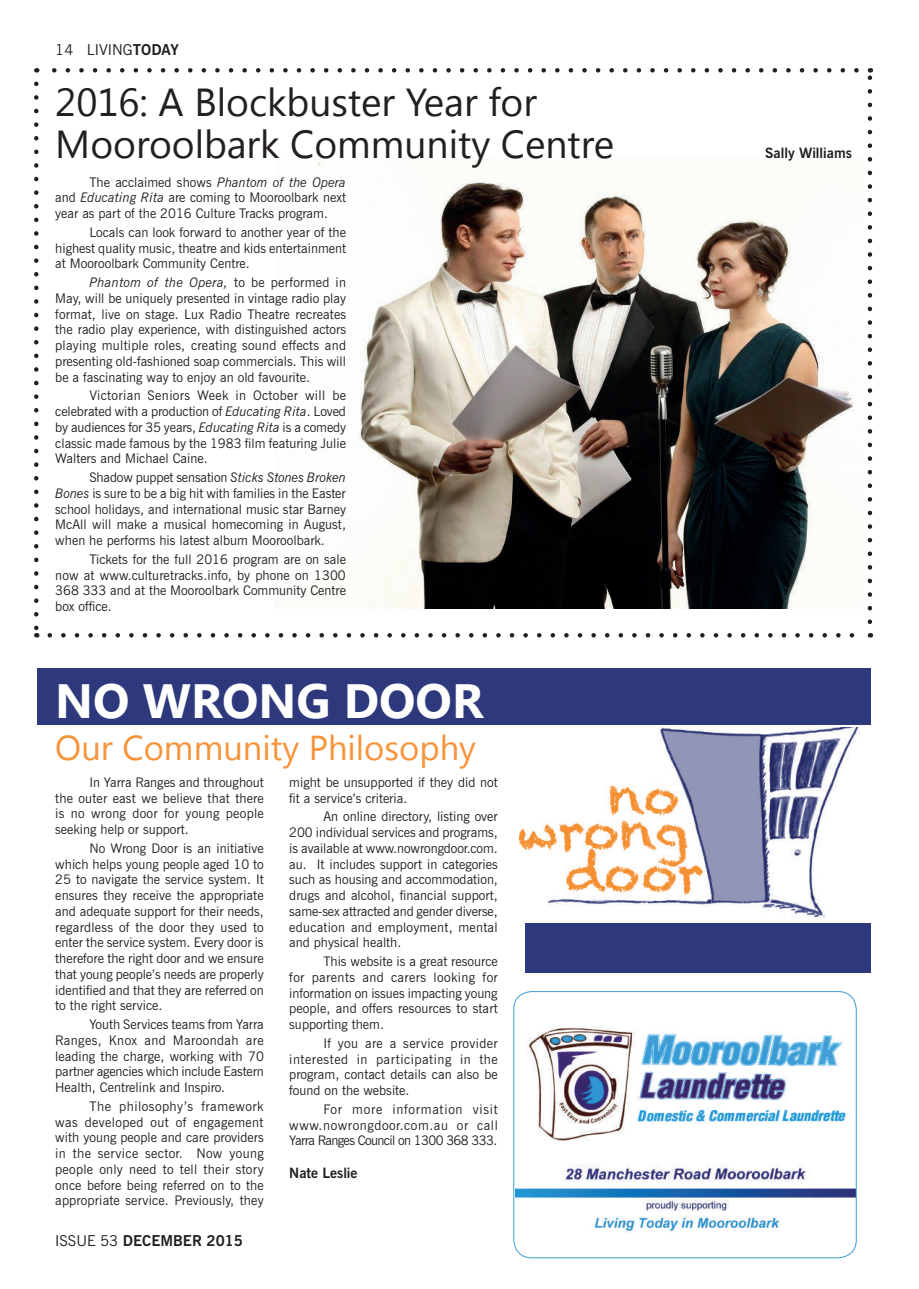
<style>
.page{position:relative;width:919px;height:1289px;background:#fff}
.page>*{position:absolute;margin:0;border:0;box-sizing:border-box;transform-origin:0 0}
.t1{font:700 48px "Segoe UI";color:#fff}
.t2{font:39px/42px "Segoe UI";color:#231f20}
.t3{font:34.5px "Segoe UI";color:#f7943b}
.t4{font:700 15px "News Gothic BT";color:#231f20}
.t5{font:15px "News Gothic BT";color:#231f20}
.t6{font:700 14.25px "News Gothic BT";color:#231f20}
.t7{font:13.2px/15.8px "News Gothic BT";color:#231f20;text-align:justify}
.s1{font-weight:700}
.s2{font-style:italic}
.s3{font-weight:400}
</style>
<div class="page">
<img style="left:317px;top:162px;width:537px;height:446px">
<img style="left:515px;top:1026px;width:339px;height:207px">
<div style="left:513px;top:991px;width:343px;height:267px;border:1px solid #3c9dd6;border-radius:18px"></div>
<svg style="left:50px;top:633px;width:805px;height:4px"></svg>
<svg style="left:52px;top:68px;width:804px;height:5px"></svg>
<svg style="left:34px;top:84px;width:5px;height:553px"></svg>
<svg style="left:867px;top:68px;width:5px;height:554px"></svg>
<div style="left:37px;top:668px;width:833px;height:56px;background:#2d397c"></div>
<div style="left:525px;top:923px;width:345px;height:49px;background:#2d397c"></div>
<img style="left:520px;top:727px;width:340px;height:191px">
<p class="t5" style="left:55px;top:41px;width:125px">14 LIVING<span class="s1">TODAY</span></p>
<h2 class="t2" style="left:55px;top:79px;width:560px">2016: A Blockbuster Year for<br>Mooroolbark Community Centre</h2>
<p class="t7" style="left:55px;top:174px;width:292px;text-indent:34px">The acclaimed shows <span class="s2">Phantom of the Opera </span>and <span class="s2">Educating Rita</span> are coming to Mooroolbark next year as part of the 2016 Culture Tracks program.</p>
<p class="t7" style="left:55px;top:224px;width:292px;text-indent:34px">Locals can look forward to another year of the highest quality music, theatre and kids entertainment at Mooroolbark Community Centre.</p>
<p class="t7" style="left:55px;top:274px;width:292px;text-indent:34px"><span class="s2">Phantom of the Opera,</span> to be performed in May, will be uniquely presented in vintage radio play format, live on stage. Lux Radio Theatre recreates the radio play experience, with distinguished actors playing multiple roles, creating sound effects and presenting old-fashioned soap commercials. This will be a fascinating way to enjoy an old favourite.</p>
<p class="t7" style="left:55px;top:388px;width:292px;text-indent:34px">Victorian Seniors Week in October will be celebrated with a production of <span class="s2">Educating Rita</span>. Loved by audiences for 35 years, <span class="s2">Educating Rita</span> is a comedy classic made famous by the 1983 film featuring Julie Walters and Michael Caine.</p>
<p class="t7" style="left:55px;top:469px;width:292px;text-indent:34px">Shadow puppet sensation <span class="s2">Sticks Stones Broken Bones</span> is sure to be a big hit with families in the Easter school holidays, and international music star Barney McAll will make a musical homecoming in August, when he performs his latest album Mooroolbark.</p>
<p class="t7" style="left:55px;top:551px;width:292px;text-indent:34px">Tickets for the full 2016 program are on sale now at www.culturetracks.info, by phone on 1300<br>368 333 and at the Mooroolbark Community Centre box office.</p>
<h1 class="t1" style="left:55px;top:667px;width:429px">NO WRONG DOOR</h1>
<h3 class="t3" style="left:55px;top:724px;width:422px">Our Community Philosophy</h3>
<p class="t7" style="left:55px;top:774px;width:210px;text-indent:34px">In Yarra Ranges and throughout the outer east we believe that there is no wrong door for young people seeking help or support.</p>
<p class="t7" style="left:55px;top:840px;width:210px;text-indent:34px">No Wrong Door is an initiative which helps young people aged 10 to 25 to navigate the service system. It ensures they receive the appropriate and adequate support for their needs, regardless of the door they used to enter the service system. Every door is therefore the right door and we ensure that young people’s needs are properly identified and that they are referred on to the right service.</p>
<p class="t7" style="left:55px;top:1016px;width:210px;text-indent:34px">Youth Services teams from Yarra Ranges, Knox and Maroondah are leading the charge, working with 70 partner agencies which include Eastern Health, Centrelink and Inspiro.</p>
<p class="t7" style="left:55px;top:1098px;width:210px;text-indent:34px">The philosophy’s framework was developed out of engagement with young people and care providers in the service sector. Now young people only need to tell their story once before being referred on to the appropriate service. Previously, they</p>
<p class="t4" style="left:55px;top:1231px;width:189px"><span class="s3">ISSUE 53</span> DECEMBER 2015</p>
<p class="t7" style="left:289px;top:774px;width:210px">might be unsupported if they did not fit a service’s criteria.</p>
<p class="t7" style="left:289px;top:808px;width:210px;text-indent:34px">An online directory, listing over 200 individual services and programs, is available at www.nowrongdoor.com. au. It includes support in categories such as housing and accommodation, drugs and alcohol, financial support, same-sex attracted and gender diverse, education and employment, mental and physical health.</p>
<p class="t7" style="left:289px;top:953px;width:210px;text-indent:34px">This website is a great resource for parents and carers looking for information on issues impacting young people, and offers resources to start supporting them.</p>
<p class="t7" style="left:289px;top:1035px;width:210px;text-indent:34px">If you are a service provider interested in participating in the program, contact details can also be found on the website.</p>
<p class="t7" style="left:289px;top:1101px;width:210px;text-indent:34px">For more information visit www.nowrongdoor.com.au or call Yarra Ranges Council on 1300 368 333.</p>
<p class="t6" style="left:289px;top:1164px;width:70px">Nate Leslie</p>
<p class="t6" style="left:765px;top:145px;width:88px">Sally Williams</p>
</div>
